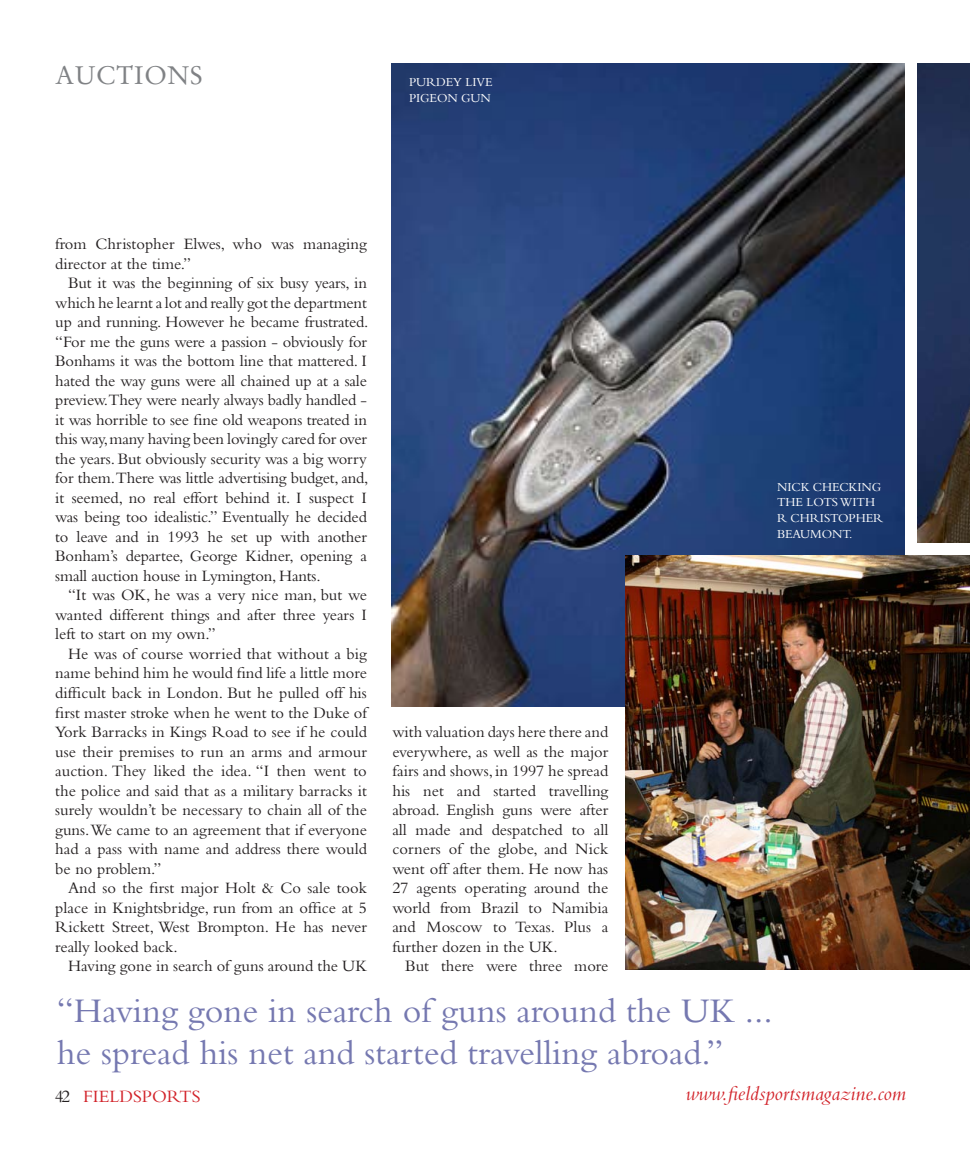
<style>
.page{position:relative;width:970px;height:1170px;background:#fff}
.page>*{position:absolute;margin:0;border:0;box-sizing:border-box;transform-origin:0 0}
.t1{font:36px/42px "Bembo";color:#7578b0}
.t2{font:25.5px "Original Garamond BT";letter-spacing:.02em;color:#808285}
.t3{font:italic 21px "Bembo";color:#d2232a}
.t4{font:18px "Bembo";color:#d2232a}
.t5{font:16.5px/19.5px "Bembo";color:#231f20;text-align:justify}
.t6{font:12.75px/15.8px "Bembo";letter-spacing:-.01em;color:#fff}
.s1{color:#231f20}
</style>
<div class="page">
<img style="left:391px;top:64px;width:513px;height:642px">
<img style="left:625px;top:556px;width:344px;height:413px">
<img style="left:917px;top:64px;width:52px;height:478px">
<h2 class="t2" style="left:55px;top:59px;width:149px">AUCTIONS</h2>
<p class="t6" style="left:409px;top:74px;width:85px">PURDEY LIVE<br>PIGEON GUN</p>
<p class="t5" style="left:55px;top:234px;width:313px">from Christopher Elwes, who was managing director at the time.”</p>
<p class="t5" style="left:55px;top:273px;width:315px;text-indent:13px">But it was the beginning of six busy years, in which he learnt a lot and really got the department up and running. However he became frustrated. “For me the guns were a passion - obviously for Bonhams it was the bottom line that mattered. I hated the way guns were all chained up at a sale preview.They were nearly always badly handled - it was horrible to see fine old weapons treated in this way,many having been lovingly cared for over the years. But obviously security was a big worry for them.There was little advertising budget, and, it seemed, no real effort behind it. I suspect I was being too idealistic.” Eventually he decided to leave and in 1993 he set up with another Bonham’s departee, George Kidner, opening a small auction house in Lymington, Hants.</p>
<p class="t5" style="left:55px;top:585px;width:313px;text-indent:13px">“It was OK, he was a very nice man, but we wanted different things and after three years I left to start on my own.”</p>
<p class="t5" style="left:55px;top:643px;width:313px;text-indent:13px">He was of course worried that without a big name behind him he would find life a little more difficult back in London. But he pulled off his first master stroke when he went to the Duke of York Barracks in Kings Road to see if he could use their premises to run an arms and armour auction. They liked the idea. “I then went to the police and said that as a military barracks it surely wouldn’t be necessary to chain all of the guns.We came to an agreement that if everyone had a pass with name and address there would be no problem.”</p>
<p class="t5" style="left:55px;top:877px;width:313px;text-indent:13px">And so the first major Holt &amp; Co sale took place in Knightsbridge, run from an office at 5<br>Rickett Street, West Brompton. He has never really looked back.</p>
<p class="t5" style="left:68px;top:955px;width:300px">Having gone in search of guns around the UK</p>
<p class="t5" style="left:392px;top:721px;width:217px">with valuation days here there and everywhere, as well as the major fairs and shows, in 1997 he spread his net and started travelling abroad. English guns were after all made and despatched to all corners of the globe, and Nick went off after them. He now has 27 agents operating around the world from Brazil to Namibia and Moscow to Texas. Plus a further dozen in the UK.</p>
<p class="t5" style="left:405px;top:955px;width:205px">But there were three more</p>
<p class="t6" style="left:777px;top:478px;width:108px">NICK CHECKING<br>THE LOTSWITH<br>R CHRISTOPHER<br>BEAUMONT.</p>
<h1 class="t1" style="left:57px;top:988px;width:717px">“Having gone in search of guns around the UK ... he spread his net and started travelling abroad.”</h1>
<p class="t4" style="left:55px;top:1086px;width:147px"><span class="s1">42</span> FIELDSPORTS</p>
<p class="t3" style="left:685px;top:1080px;width:222px">www.fieldsportsmagazine.com</p>
</div>
